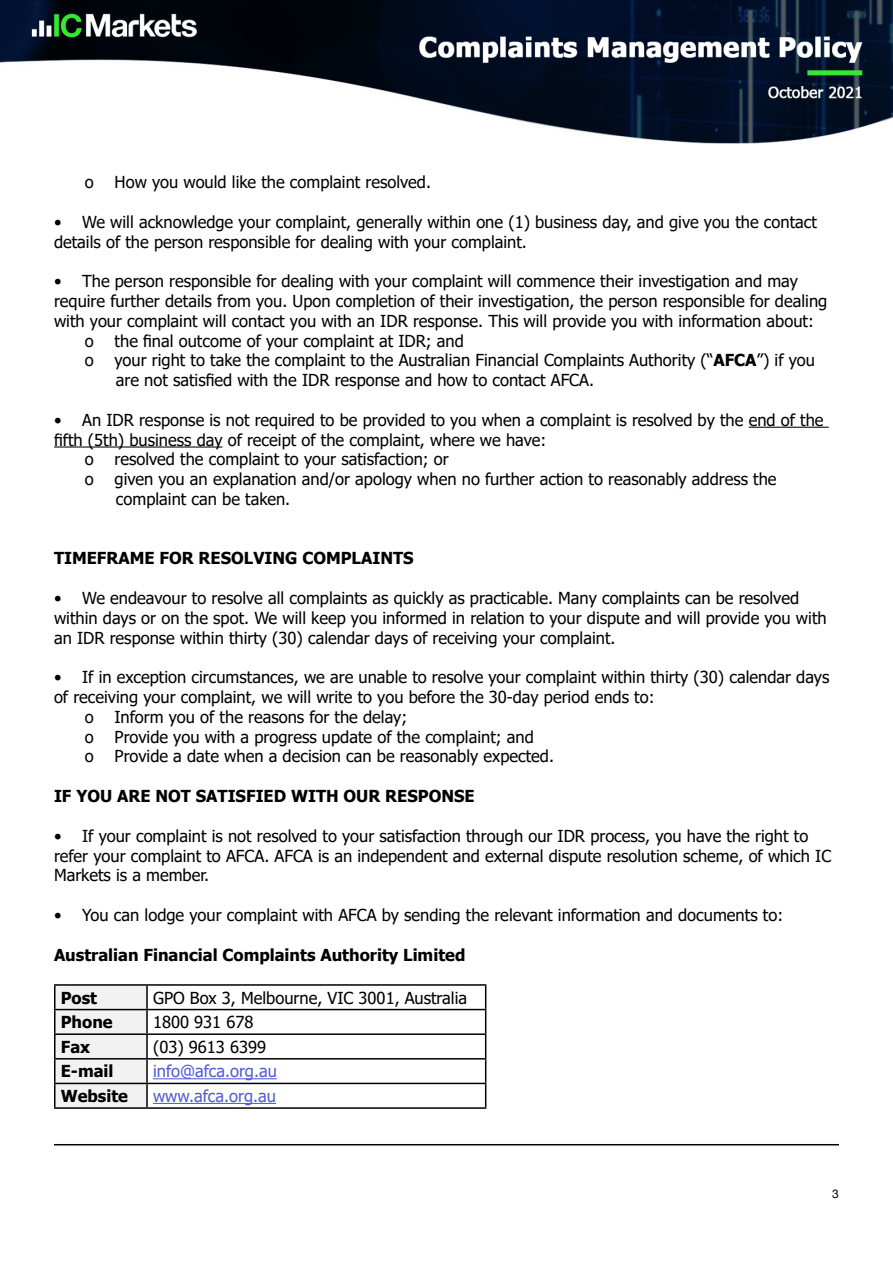
<style>
.page{position:relative;width:893px;height:1263px;background:#fff}
.page>*{position:absolute;margin:0;border:0;box-sizing:border-box;transform-origin:0 0}
.t1{font:16.5px/19.8px "Tahoma";color:#000}
.t2{font:700 16.5px "Tahoma";color:#000}
.t3{font:16.5px "Tahoma";color:#4f5cd6}
.t4{font:12px "Helvetica Neue Cyr";color:#000}
.s1{font-weight:700}
</style>
<div class="page">
<hr style="left:54px;top:1144px;width:785px;height:1px;background:#000">
<hr style="left:749px;top:427px;width:80px;height:1px;background:#000">
<hr style="left:54px;top:446px;width:169px;height:1px;background:#000">
<div style="left:56px;top:986px;width:90px;height:121px;background:#f2f2f2"></div>
<hr style="left:54px;top:984px;width:93px;height:2px;background:#000">
<hr style="left:54px;top:986px;width:2px;height:23px;background:#000">
<hr style="left:147px;top:984px;width:339px;height:2px;background:#000">
<hr style="left:146px;top:986px;width:2px;height:23px;background:#000">
<hr style="left:54px;top:1009px;width:93px;height:1px;background:#000">
<hr style="left:54px;top:1010px;width:2px;height:23px;background:#000">
<hr style="left:147px;top:1009px;width:339px;height:1px;background:#000">
<hr style="left:146px;top:1010px;width:2px;height:23px;background:#000">
<hr style="left:54px;top:1033px;width:93px;height:2px;background:#000">
<hr style="left:54px;top:1035px;width:2px;height:23px;background:#000">
<hr style="left:147px;top:1033px;width:339px;height:2px;background:#000">
<hr style="left:146px;top:1035px;width:2px;height:23px;background:#000">
<hr style="left:54px;top:1058px;width:93px;height:1px;background:#000">
<hr style="left:54px;top:1059px;width:2px;height:24px;background:#000">
<hr style="left:147px;top:1058px;width:339px;height:1px;background:#000">
<hr style="left:146px;top:1059px;width:2px;height:24px;background:#000">
<hr style="left:54px;top:1083px;width:93px;height:1px;background:#000">
<hr style="left:54px;top:1084px;width:2px;height:23px;background:#000">
<hr style="left:147px;top:1083px;width:339px;height:1px;background:#000">
<hr style="left:146px;top:1084px;width:2px;height:23px;background:#000">
<svg style="left:485px;top:986px;width:1px;height:121px"></svg>
<hr style="left:54px;top:1107px;width:93px;height:2px;background:#000">
<hr style="left:147px;top:1107px;width:339px;height:2px;background:#000">
<hr style="left:153px;top:1078px;width:124px;height:1px;background:#4f5cd6">
<hr style="left:153px;top:1103px;width:123px;height:1px;background:#4f5cd6">
<img style="left:0;top:0;width:893px;height:144px">
<p class="t1" style="left:85px;top:173px;width:10px">o</p>
<p class="t1" style="left:115px;top:173px;width:318px">How you would like the complaint resolved.</p>
<p class="t1" style="left:54px;top:213px;width:764px">• We will acknowledge your complaint, generally within one (1) business day, and give you the contact details of the person responsible for dealing with your complaint.</p>
<p class="t1" style="left:54px;top:272px;width:775px">• The person responsible for dealing with your complaint will commence their investigation and may require further details from you. Upon completion of their investigation, the person responsible for dealing with your complaint will contact you with an IDR response. This will provide you with information about:</p>
<p class="t1" style="left:85px;top:332px;width:10px">o</p>
<p class="t1" style="left:115px;top:332px;width:351px">the final outcome of your complaint at IDR; and</p>
<p class="t1" style="left:85px;top:351px;width:10px">o</p>
<p class="t1" style="left:115px;top:351px;width:702px">your right to take the complaint to the Australian Financial Complaints Authority (“<span class="s1">AFCA</span>”) if you</p>
<p class="t1" style="left:116px;top:371px;width:480px">are not satisfied with the IDR response and how to contact AFCA.</p>
<p class="t1" style="left:54px;top:411px;width:771px">• An IDR response is not required to be provided to you when a complaint is resolved by the end of the fifth (5th) business day of receipt of the complaint, where we have:</p>
<p class="t1" style="left:85px;top:450px;width:10px">o</p>
<p class="t1" style="left:115px;top:450px;width:336px">resolved the complaint to your satisfaction; or</p>
<p class="t1" style="left:85px;top:470px;width:10px">o</p>
<p class="t1" style="left:115px;top:470px;width:663px">given you an explanation and/or apology when no further action to reasonably address the</p>
<p class="t1" style="left:116px;top:490px;width:176px">complaint can be taken.</p>
<p class="t2" style="left:54px;top:547px;width:361px">TIMEFRAME FOR RESOLVING COMPLAINTS</p>
<p class="t1" style="left:54px;top:589px;width:774px">• We endeavour to resolve all complaints as quickly as practicable. Many complaints can be resolved within days or on the spot. We will keep you informed in relation to your dispute and will provide you with an IDR response within thirty (30) calendar days of receiving your complaint.</p>
<p class="t1" style="left:54px;top:668px;width:777px">• If in exception circumstances, we are unable to resolve your complaint within thirty (30) calendar days of receiving your complaint, we will write to you before the 30-day period ends to:</p>
<p class="t1" style="left:85px;top:708px;width:10px">o</p>
<p class="t1" style="left:115px;top:708px;width:294px">Inform you of the reasons for the delay;</p>
<p class="t1" style="left:85px;top:728px;width:10px">o</p>
<p class="t1" style="left:115px;top:728px;width:421px">Provide you with a progress update of the complaint; and</p>
<p class="t1" style="left:85px;top:747px;width:10px">o</p>
<p class="t1" style="left:115px;top:747px;width:441px">Provide a date when a decision can be reasonably expected.</p>
<p class="t2" style="left:54px;top:784px;width:422px">IF YOU ARE NOT SATISFIED WITH OUR RESPONSE</p>
<p class="t1" style="left:54px;top:827px;width:779px">• If your complaint is not resolved to your satisfaction through our IDR process, you have the right to refer your complaint to AFCA. AFCA is an independent and external dispute resolution scheme, of which IC<br>Markets is a member.</p>
<p class="t1" style="left:54px;top:906px;width:731px">• You can lodge your complaint with AFCA by sending the relevant information and documents to:</p>
<p class="t2" style="left:54px;top:943px;width:413px">Australian Financial Complaints Authority Limited</p>
<p class="t2" style="left:61px;top:986px;width:38px">Post</p>
<p class="t1" style="left:153px;top:988px;width:316px">GPO Box 3, Melbourne, VIC 3001, Australia</p>
<p class="t2" style="left:61px;top:1010px;width:53px">Phone</p>
<p class="t1" style="left:153px;top:1013px;width:102px">1800 931 678</p>
<p class="t2" style="left:61px;top:1035px;width:31px">Fax</p>
<p class="t1" style="left:153px;top:1038px;width:115px">(03) 9613 6399</p>
<p class="t2" style="left:61px;top:1060px;width:54px">E-mail</p>
<p class="t3" style="left:153px;top:1060px;width:125px">info@afca.org.au</p>
<p class="t2" style="left:61px;top:1084px;width:69px">Website</p>
<p class="t3" style="left:153px;top:1085px;width:125px">www.afca.org.au</p>
<p class="t4" style="left:832px;top:1187px;width:8px">3</p>
</div>
